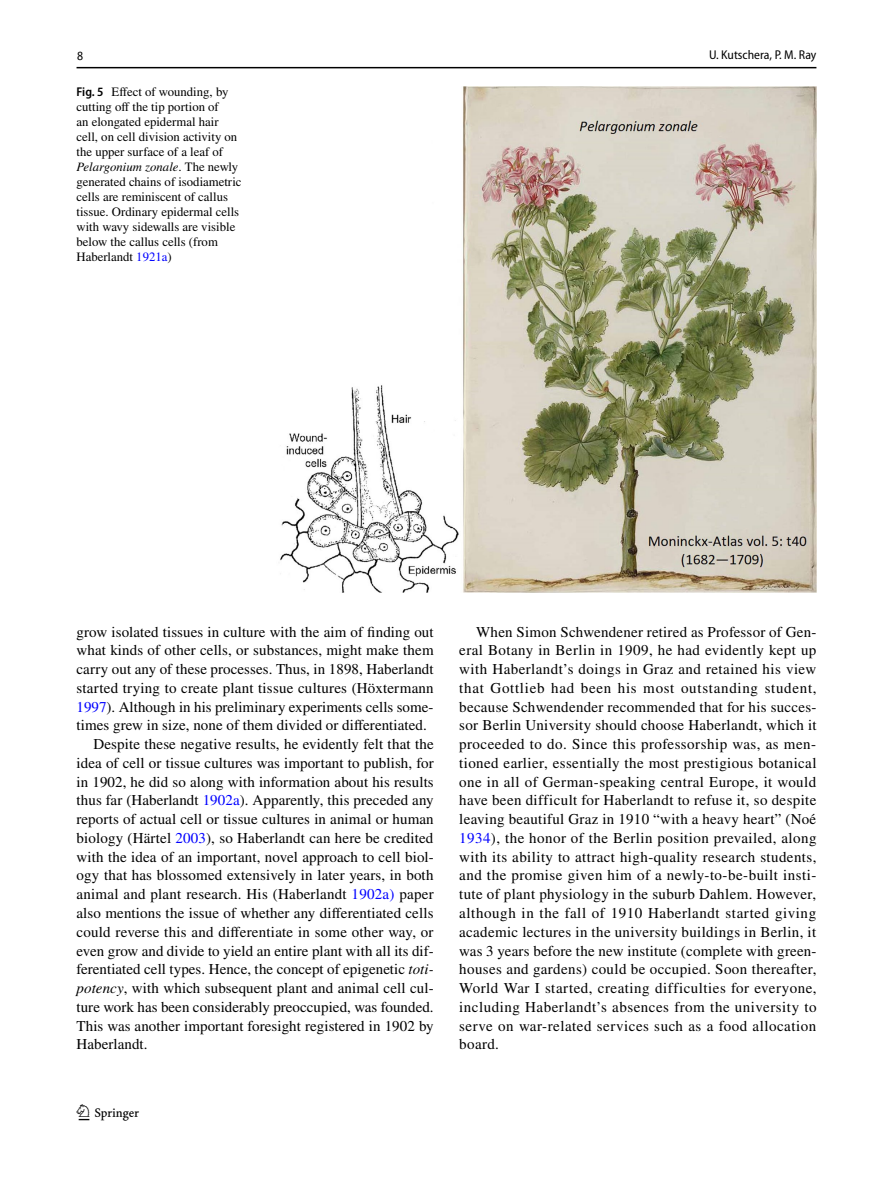
<style>
.page{position:relative;width:893px;height:1187px;background:#fff}
.page>*{position:absolute;margin:0;border:0;box-sizing:border-box;transform-origin:0 0}
.t1{font:22.5px "Springnew Regular 2";color:#000}
.t2{font:15px/18.8px "STIX";letter-spacing:.005em;color:#000;text-align:justify}
.t3{font:12.75px/15px "STIX";color:#000}
.t4{font:semi-condensed 12.75px "Myriad Pro";color:#000}
.t5{font:semi-condensed 12.75px "Myriad Pro Unic";color:#000}
.s1{font-family:"Myriad Pro";font-weight:600;font-stretch:semi-condensed}
.s2{font-style:italic}
.s3{color:#00f}
</style>
<div class="page">
<hr style="left:77px;top:67px;width:739px;height:1px;background:#000">
<img style="left:280px;top:87px;width:536px;height:505px">
<p class="t5" style="left:77px;top:51px;width:8px">8</p>
<p class="t3" style="left:77px;top:85px;width:167px"><span class="s1">Fig. 5</span> Effect of wounding, by cutting off the tip portion of<br>an elongated epidermal hair cell, on cell division activity on the upper surface of a leaf of<br><span class="s2">Pelargonium zonale</span>. The newly generated chains of isodiametric cells are reminiscent of callus tissue. Ordinary epidermal cells with wavy sidewalls are visible below the callus cells (from<br>Haberlandt <span class="s3">1921a</span>)</p>
<p class="t4" style="left:709px;top:48px;width:109px">U. Kutschera, P. M. Ray</p>
<p class="t2" style="left:77px;top:623px;width:359px">grow isolated tissues in culture with the aim of finding out</p>
<p class="t2" style="left:77px;top:642px;width:359px">what kinds of other cells, or substances, might make them</p>
<p class="t2" style="left:77px;top:660px;width:359px">carry out any of these processes. Thus, in 1898, Haberlandt</p>
<p class="t2" style="left:77px;top:679px;width:359px">started trying to create plant tissue cultures (Höxtermann</p>
<p class="t2" style="left:77px;top:698px;width:358px"><span class="s3">1997</span>). Although in his preliminary experiments cells some-</p>
<p class="t2" style="left:77px;top:717px;width:352px">times grew in size, none of them divided or differentiated.</p>
<p class="t2" style="left:94px;top:735px;width:342px">Despite these negative results, he evidently felt that the</p>
<p class="t2" style="left:77px;top:754px;width:359px">idea of cell or tissue cultures was important to publish, for</p>
<p class="t2" style="left:77px;top:773px;width:359px">in 1902, he did so along with information about his results</p>
<p class="t2" style="left:77px;top:792px;width:359px">thus far (Haberlandt <span class="s3">1902a</span>). Apparently, this preceded any</p>
<p class="t2" style="left:77px;top:810px;width:359px">reports of actual cell or tissue cultures in animal or human</p>
<p class="t2" style="left:77px;top:829px;width:358px">biology (Härtel <span class="s3">2003</span>), so Haberlandt can here be credited</p>
<p class="t2" style="left:77px;top:848px;width:359px">with the idea of an important, novel approach to cell biol-</p>
<p class="t2" style="left:77px;top:867px;width:359px">ogy that has blossomed extensively in later years, in both</p>
<p class="t2" style="left:77px;top:885px;width:359px">animal and plant research. His (Haberlandt <span class="s3">1902a)</span> paper</p>
<p class="t2" style="left:77px;top:904px;width:358px">also mentions the issue of whether any differentiated cells</p>
<p class="t2" style="left:77px;top:923px;width:359px">could reverse this and differentiate in some other way, or</p>
<p class="t2" style="left:77px;top:942px;width:359px">even grow and divide to yield an entire plant with all its dif-</p>
<p class="t2" style="left:77px;top:960px;width:359px">ferentiated cell types. Hence, the concept of epigenetic <span class="s2">toti-</span></p>
<p class="t2" style="left:77px;top:979px;width:359px"><span class="s2">potency</span>, with which subsequent plant and animal cell cul-</p>
<p class="t2" style="left:77px;top:998px;width:359px">ture work has been considerably preoccupied, was founded.</p>
<p class="t2" style="left:77px;top:1017px;width:359px">This was another important foresight registered in 1902 by</p>
<p class="t2" style="left:77px;top:1035px;width:73px">Haberlandt.</p>
<h1 class="t1" style="left:79px;top:1104px;width:62px">1 3</h1>
<p class="t2" style="left:459px;top:623px;width:359px;text-indent:17px">When Simon Schwendener retired as Professor of Gen&shy;eral Botany in Berlin in 1909, he had evidently kept up with Haberlandt’s doings in Graz and retained his view that Gottlieb had been his most outstanding student, because Schwendender recommended that for his succes&shy;sor Berlin University should choose Haberlandt, which it proceeded to do. Since this professorship was, as men&shy;tioned earlier, essentially the most prestigious botanical one in all of German-speaking central Europe, it would have been difficult for Haberlandt to refuse it, so despite leaving beautiful Graz in 1910 “with a heavy heart” (Noé <span class="s3">1934</span>), the honor of the Berlin position prevailed, along with its ability to attract high-quality research students, and the promise given him of a newly-to-be-built insti&shy;tute of plant physiology in the suburb Dahlem. However, although in the fall of 1910 Haberlandt started giving academic lectures in the university buildings in Berlin, it was 3 years before the new institute (complete with green&shy;houses and gardens) could be occupied. Soon thereafter, World War I started, creating difficulties for everyone, including Haberlandt’s absences from the university to serve on war-related services such as a food allocation board.</p>
</div>
